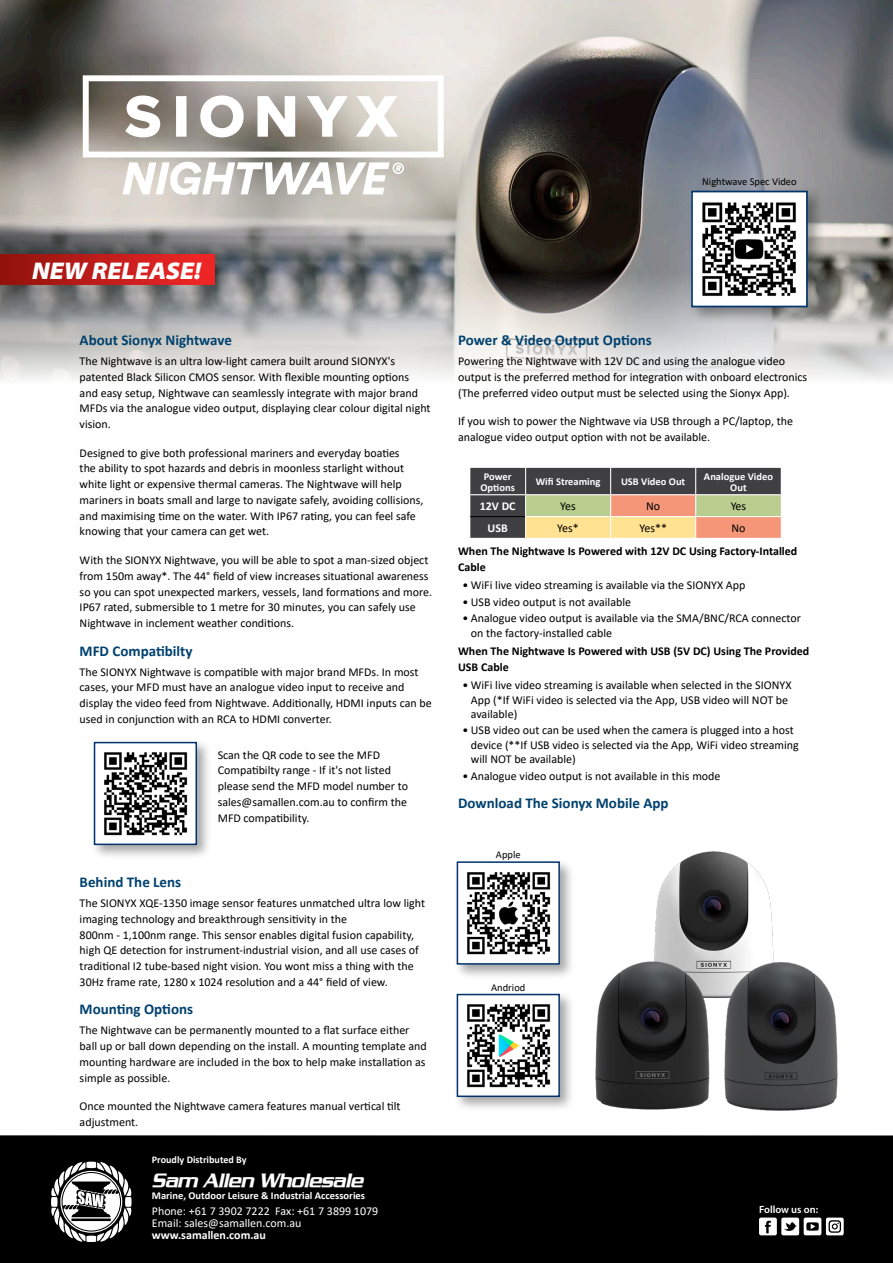
<style>
.page{position:relative;width:893px;height:1263px;background:#fff}
.page>*{position:absolute;margin:0;border:0;box-sizing:border-box;transform-origin:0 0}
.Window_BodyText{font:italic 900 semi-expanded 24.3px "Myriad Pro";color:#fff}
.Body_Text_Products{font:italic 700 21px "Chaney";color:#fff}
.Window_Heading{font:700 15px "Calibri";color:#00416f}
.Window_BodyText-2{font:12px/15.8px "Calibri";color:#000}
.Window_BodyText-3{font:700 12px/15.8px "Calibri";color:#000}
.Table_Heading{font:12px/12px "Calibri";color:#fff}
.Table_Part_no{font:12px "Calibri";color:#000}
.Table_Part_no-2{font:700 12px "Calibri";color:#fff}
.Table_Part_no-3{font:700 10.5px/10.5px "Calibri";color:#fff;text-align:center}
.Body_Text_Products-2{font:700 10.5px "Calibri";color:#fff}
.Figure_Caption{font:10.5px "Calibri";color:#000}
.Bullet_points{font:600 10.5px "Myriad Pro";color:#fff}
.Body_Text_Products-3{font:700 10.2px "Calibri";color:#fff}
.s1{font-weight:700}
</style>
<div class="page">
<img style="left:0;top:0;width:893px;height:468px">
<svg style="left:83px;top:75px;width:361px;height:120px"></svg>
<div style="left:0;top:1135px;width:893px;height:128px;background:#000"></div>
<svg style="left:51px;top:1162px;width:81px;height:80px"></svg>
<svg style="left:759px;top:1217px;width:85px;height:18px"></svg>
<div style="left:0;top:255px;width:214px;height:29px;background:linear-gradient(to right,#90130c,#f32728)"></div>
<img style="left:654px;top:851px;width:120px;height:147px">
<svg style="left:470px;top:468px;width:311px;height:70px;background:#96856a"></svg>
<hr style="left:470px;top:494px;width:56px;height:1px;background:#fff">
<hr style="left:526px;top:494px;width:85px;height:1px;background:#fff">
<hr style="left:611px;top:494px;width:85px;height:1px;background:#fff">
<hr style="left:696px;top:494px;width:85px;height:1px;background:#fff">
<div style="left:454px;top:858px;width:121px;height:122px;background:#000;opacity:.35"></div>
<img style="left:460px;top:864px;width:97px;height:98px">
<div style="left:457px;top:861px;width:103px;height:104px;border:2px solid #00336d"></div>
<div style="left:91px;top:739px;width:121px;height:121px;background:#000;opacity:.35"></div>
<img style="left:97px;top:745px;width:97px;height:97px">
<div style="left:94px;top:742px;width:103px;height:103px;border:2px solid #00336d"></div>
<div style="left:688px;top:187px;width:137px;height:138px;background:#000;opacity:.35"></div>
<img style="left:694px;top:194px;width:111px;height:110px">
<div style="left:691px;top:191px;width:117px;height:116px;border:2px solid #00336d"></div>
<div style="left:454px;top:991px;width:121px;height:121px;background:#000;opacity:.35"></div>
<img style="left:460px;top:997px;width:97px;height:97px">
<div style="left:457px;top:994px;width:103px;height:103px;border:2px solid #00336d"></div>
<img style="left:717px;top:958px;width:121px;height:153px">
<img style="left:595px;top:958px;width:120px;height:152px">
<p class="Figure_Caption" style="left:702px;top:174px;width:96px">Nightwave Spec Video</p>
<p class="Window_BodyText" style="left:32px;top:257px;width:171px">NEW RELEASE!</p>
<p class="Window_Heading" style="left:80px;top:330px;width:154px">About Sionyx Nightwave</p>
<p class="Window_BodyText-2" style="left:80px;top:353px;width:352px">The Nightwave is an ultra low-light camera built around SIONYX's patented Black Silicon CMOS sensor. With flexible mounting options<br>and easy setup, Nightwave can seamlessly integrate with major brand MFDs via the analogue video output, displaying clear colour digital night vision.</p>
<p class="Window_BodyText-2" style="left:80px;top:445px;width:345px">Designed to give both professional mariners and everyday boaties<br>the ability to spot hazards and debris in moonless starlight without white light or expensive thermal cameras. The Nightwave will help mariners in boats small and large to navigate safely, avoiding collisions, and maximising time on the water. With IP67 rating, you can feel safe knowing that your camera can get wet.</p>
<p class="Window_BodyText-2" style="left:80px;top:552px;width:354px">With the SIONYX Nightwave, you will be able to spot a man-sized object from 150m away*. The 44° field of view increases situational awareness so you can spot unexpected markers, vessels, land formations and more.<br>IP67 rated, submersible to 1 metre for 30 minutes, you can safely use Nightwave in inclement weather conditions.</p>
<p class="Window_Heading" style="left:80px;top:640px;width:114px">MFD Compatibilty</p>
<p class="Window_BodyText-2" style="left:80px;top:663px;width:354px">The SIONYX Nightwave is compatible with major brand MFDs. In most cases, your MFD must have an analogue video input to receive and display the video feed from Nightwave. Additionally, HDMI inputs can be used in conjunction with an RCA to HDMI converter.</p>
<p class="Window_BodyText-2" style="left:218px;top:746px;width:192px">Scan the QR code to see the MFD<br>Compatibilty range - If it's not listed please send the MFD model number to sales@samallen.com.au to confirm the<br>MFD compatibility.</p>
<p class="Window_Heading" style="left:80px;top:871px;width:103px">Behind The Lens</p>
<p class="Window_BodyText-2" style="left:80px;top:895px;width:347px">The SIONYX XQE-1350 image sensor features unmatched ultra low light imaging technology and breakthrough sensitivity in the<br>800nm - 1,100nm range. This sensor enables digital fusion capability, high QE detection for instrument-industrial vision, and all use cases of traditional I2 tube-based night vision. You wont miss a thing with the 30Hz frame rate, 1280 x 1024 resolution and a 44° field of view.</p>
<p class="Window_Heading" style="left:80px;top:999px;width:115px">Mounting Options</p>
<p class="Window_BodyText-2" style="left:80px;top:1022px;width:349px">The Nightwave can be permanently mounted to a flat surface either ball up or ball down depending on the install. A mounting template and mounting hardware are included in the box to help make installation as simple as possible.</p>
<p class="Window_BodyText-2" style="left:80px;top:1098px;width:322px">Once mounted the Nightwave camera features manual vertical tilt adjustment.</p>
<p class="Window_Heading" style="left:458px;top:330px;width:195px">Power &amp; Video Output Options</p>
<p class="Window_BodyText-2" style="left:458px;top:353px;width:351px">Powering the Nightwave with 12V DC and using the analogue video output is the preferred method for integration with onboard electronics (The preferred video output must be selected using the Sionyx App).</p>
<p class="Window_BodyText-2" style="left:458px;top:413px;width:336px">If you wish to power the Nightwave via USB through a PC/laptop, the analogue video output option with not be available.</p>
<p class="Table_Part_no-3" style="left:481px;top:471px;width:36px">Power<br>Options</p>
<p class="Table_Part_no-3" style="left:536px;top:476px;width:66px">Wifi Streaming</p>
<p class="Table_Part_no-3" style="left:621px;top:476px;width:66px">USB Video Out</p>
<p class="Table_Part_no-3" style="left:704px;top:471px;width:71px">Analogue Video<br>Out</p>
<p class="Table_Part_no-2" style="left:480px;top:498px;width:37px">12V DC</p>
<p class="Table_Part_no" style="left:560px;top:498px;width:17px">Yes</p>
<p class="Table_Part_no" style="left:646px;top:498px;width:16px">No</p>
<p class="Table_Part_no" style="left:731px;top:498px;width:17px">Yes</p>
<p class="Table_Part_no-2" style="left:488px;top:519px;width:22px">USB</p>
<p class="Table_Part_no" style="left:557px;top:519px;width:23px">Yes*</p>
<p class="Table_Part_no" style="left:639px;top:519px;width:29px">Yes**</p>
<p class="Table_Part_no" style="left:731px;top:519px;width:16px">No</p>
<p class="Window_BodyText-3" style="left:458px;top:543px;width:341px">When The Nightwave Is Powered with 12V DC Using Factory-Intalled<br>Cable</p>
<p class="Window_BodyText-2" style="left:462px;top:577px;width:285px">• WiFi live video streaming is available via the SIONYX App</p>
<p class="Window_BodyText-2" style="left:462px;top:594px;width:170px">• USB video output is not available</p>
<p class="Window_BodyText-2" style="left:471px;top:611px;width:332px;line-height:14.4px;text-indent:-9px">• Analogue video output is available via the SMA/BNC/RCA connector on the factory-installed cable</p>
<p class="Window_BodyText-3" style="left:458px;top:643px;width:353px">When The Nightwave Is Powered with USB (5V DC) Using The Provided<br>USB Cable</p>
<p class="Window_BodyText-2" style="left:471px;top:678px;width:322px;line-height:14.4px;text-indent:-9px">• WiFi live video streaming is available when selected in the SIONYX<br>App (*If WiFi video is selected via the App, USB video will NOT be available)</p>
<p class="Window_BodyText-2" style="left:471px;top:723px;width:330px;line-height:14.4px;text-indent:-9px">• USB video out can be used when the camera is plugged into a host device (**If USB video is selected via the App, WiFi video streaming will NOT be available)</p>
<p class="Window_BodyText-2" style="left:462px;top:768px;width:260px">• Analogue video output is not available in this mode</p>
<p class="Window_Heading" style="left:458px;top:792px;width:212px">Download The Sionyx Mobile App</p>
<p class="Figure_Caption" style="left:496px;top:847px;width:26px">Apple</p>
<p class="Figure_Caption" style="left:491px;top:980px;width:36px">Andriod</p>
<p class="Body_Text_Products-3" style="left:152px;top:1152px;width:96px">Proudly Distributed By</p>
<p class="Body_Text_Products" style="left:152px;top:1168px;width:213px">Sam Allen Wholesale</p>
<p class="Body_Text_Products-2" style="left:152px;top:1187px;width:215px">Marine, Outdoor Leisure &amp; Industrial Accessories</p>
<p class="Table_Heading" style="left:152px;top:1204px;width:228px">Phone: +61 7 3902 7222 Fax: +61 7 3899 1079<br>Email: sales@samallen.com.au <span class="s1">www.samallen.com.au</span></p>
<p class="Bullet_points" style="left:759px;top:1202px;width:61px">Follow us on:</p>
</div>
